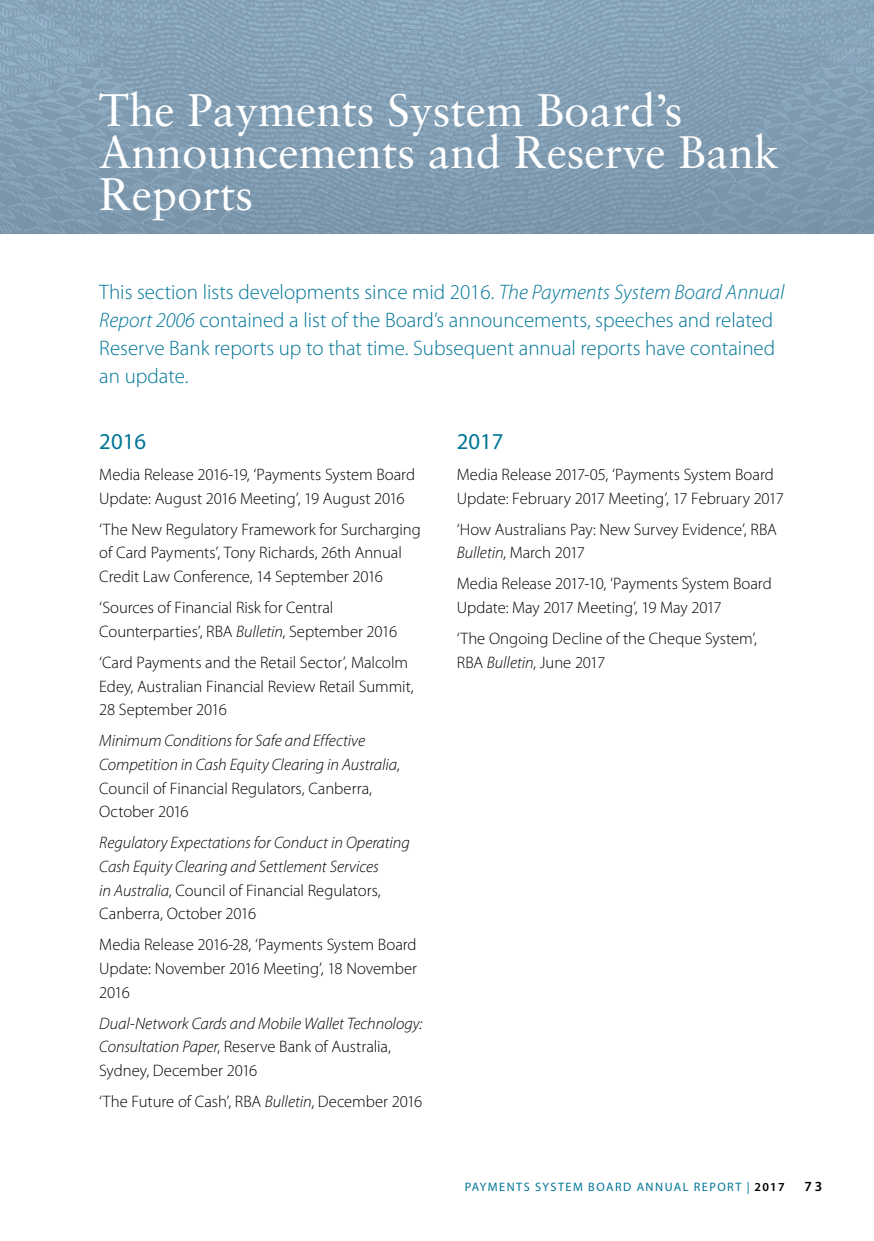
<style>
.page{position:relative;width:874px;height:1241px;background:#fff}
.page>*{position:absolute;margin:0;border:0;box-sizing:border-box;transform-origin:0 0}
.t1{font:45.5px/42px "Sabon LT Std";color:#fff}
.t2{font:22.75px "Myriad Pro";color:#007697}
.t3{font:300 21px/28px "Myriad Pro";color:#007697}
.t4{font:300 16.62px/23.6px "Myriad Pro";letter-spacing:-.005em;color:#000}
.t5{font:italic 300 16.62px/23.6px "Myriad Pro";letter-spacing:-.005em;color:#000}
.t6{font:600 14px "Myriad Pro";color:#000}
.t7{font:12.25px "Myriad Pro";letter-spacing:.12em;color:#007697}
.s1{font-style:italic}
.s2{font-style:normal}
.s3{font-weight:600;color:#000}
</style>
<div class="page">
<svg style="left:0;top:0;width:873px;height:233px;background:#839eb4"></svg>
<h1 class="t1" style="left:99px;top:88px;width:681px">The Payments System Board’s<br>Announcements and Reserve Bank<br>Reports</h1>
<p class="t3" style="left:99px;top:277px;width:686px">This section lists developments since mid 2016. <span class="s1">The Payments System Board Annual Report 2006</span> contained a list of the Board’s announcements, speeches and related Reserve Bank reports up to that time. Subsequent annual reports have contained an update.</p>
<h2 class="t2" style="left:99px;top:427px;width:48px">2016</h2>
<p class="t4" style="left:99px;top:462px;width:317px">Media Release 2016-19, ‘Payments System Board<br>Update: August 2016 Meeting’, 19 August 2016</p>
<p class="t4" style="left:99px;top:517px;width:323px">‘The New Regulatory Framework for Surcharging of Card Payments’, Tony Richards, 26th Annual<br>Credit Law Conference, 14 September 2016</p>
<p class="t4" style="left:99px;top:595px;width:299px">‘Sources of Financial Risk for Central<br>Counterparties’, RBA <span class="s1">Bulletin</span>, September 2016</p>
<p class="t4" style="left:99px;top:650px;width:316px">‘Card Payments and the Retail Sector’, Malcolm<br>Edey, Australian Financial Review Retail Summit,<br>28 September 2016</p>
<p class="t5" style="left:99px;top:728px;width:302px">Minimum Conditions for Safe and Effective Competition in Cash Equity Clearing in Australia<span class="s2">, Council of Financial Regulators, Canberra, October 2016</span></p>
<p class="t5" style="left:99px;top:830px;width:312px">Regulatory Expectations for Conduct in Operating Cash Equity Clearing and Settlement Services<br>in Australia<span class="s2">, Council of Financial Regulators, Canberra, October 2016</span></p>
<p class="t4" style="left:99px;top:932px;width:319px;text-align:justify">Media Release 2016-28, ‘Payments System Board Update: November 2016 Meeting’, 18 November 2016</p>
<p class="t5" style="left:99px;top:1010px;width:324px">Dual-Network Cards and Mobile Wallet Technology:<br>Consultation Paper<span class="s2">, Reserve Bank of Australia,<br>Sydney, December 2016</span></p>
<p class="t4" style="left:99px;top:1089px;width:324px">‘The Future of Cash’, RBA <span class="s1">Bulletin</span>, December 2016</p>
<h2 class="t2" style="left:456px;top:427px;width:48px">2017</h2>
<p class="t4" style="left:456px;top:462px;width:328px">Media Release 2017-05, ‘Payments System Board<br>Update: February 2017 Meeting’, 17 February 2017</p>
<p class="t4" style="left:456px;top:517px;width:321px">‘How Australians Pay: New Survey Evidence’, RBA<br><span class="s1">Bulletin</span>, March 2017</p>
<p class="t4" style="left:456px;top:572px;width:316px">Media Release 2017-10, ‘Payments System Board<br>Update: May 2017 Meeting’, 19 May 2017</p>
<p class="t4" style="left:456px;top:626px;width:301px">‘The Ongoing Decline of the Cheque System’,<br>RBA <span class="s1">Bulletin</span>, June 2017</p>
<p class="t7" style="left:464px;top:1179px;width:321px">PAYMENTS SYSTEM BOARD ANNUAL REPORT | <span class="s3">2017</span></p>
<p class="t6" style="left:804px;top:1177px;width:19px">73</p>
</div>
